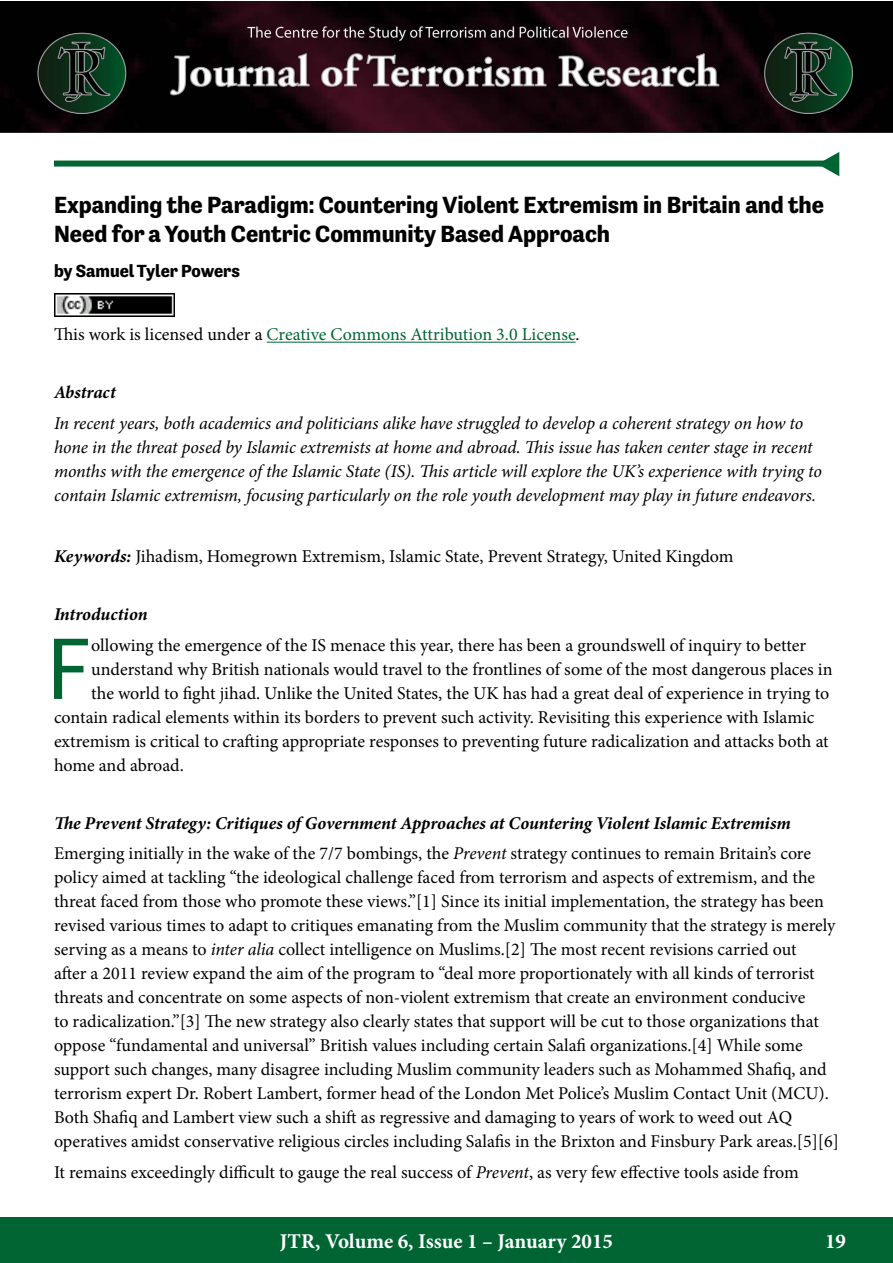
<style>
.page{position:relative;width:893px;height:1263px;background:#fff}
.page>*{position:absolute;margin:0;border:0;box-sizing:border-box;transform-origin:0 0}
.t1{font:89.1px "Tenso";color:#006533}
.t2{font:700 24px/28.8px "Tenso";color:#000}
.t3{font:700 21px "Minion Pro";color:#fff}
.t4{font:18px/24px "Minion Pro";color:#000}
.t5{font:italic 18px/24px "Minion Pro";letter-spacing:-.005em;color:#000}
.t6{font:italic 700 18px/30.8px "Minion Pro";letter-spacing:-.005em;color:#000}
.t7{font:18px "Minion Pro";color:#006533}
.t8{font:700 18px "Tenso";color:#000}
.s1{color:#000}
.s2{font-weight:700;font-style:italic}
.s3{font-weight:400;font-style:normal}
.s4{font-weight:400}
.s5{font-style:italic}
</style>
<div class="page">
<div style="left:0;top:1217px;width:892px;height:46px;background:#006533"></div>
<img style="left:0;top:1px;width:892px;height:132px">
<hr style="left:267px;top:342px;width:309px;height:1px;background:#006533">
<div style="left:54px;top:161px;width:785px;height:6px;background:#006533"></div>
<svg style="left:818px;top:152px;width:21px;height:24px"></svg>
<img style="left:54px;top:294px;width:120px;height:22px">
<h2 class="t2" style="left:54px;top:190px;width:772px">Expanding the Paradigm: Countering Violent Extremism in Britain and the<br>Need for a Youth Centric Community Based Approach</h2>
<p class="t8" style="left:54px;top:260px;width:187px">by Samuel Tyler Powers</p>
<p class="t7" style="left:54px;top:323px;width:527px"><span class="s1">This work is licensed under a</span> Creative Commons Attribution 3.0 License<span class="s1">.</span></p>
<p class="t6" style="left:54px;top:377px;width:63px">Abstract</p>
<p class="t5" style="left:54px;top:411px;width:769px">In recent years, both academics and politicians alike have struggled to develop a coherent strategy on how to hone in the threat posed by Islamic extremists at home and abroad. This issue has taken center stage in recent months with the emergence of the Islamic State (IS). This article will explore the UK’s experience with trying to contain Islamic extremism, focusing particularly on the role youth development may play in future endeavors.</p>
<p class="t4" style="left:54px;top:545px;width:681px"><span class="s2">Keywords:</span> Jihadism, Homegrown Extremism, Islamic State, Prevent Strategy, United Kingdom</p>
<p class="t6" style="left:54px;top:599px;width:95px">Introduction</p>
<h1 class="t1" style="left:46px;top:618px;width:47px">F</h1>
<p class="t4" style="left:91px;top:633px;width:716px">ollowing the emergence of the IS menace this year, there has been a groundswell of inquiry to better</p>
<p class="t4" style="left:91px;top:657px;width:743px">understand why British nationals would travel to the frontlines of some of the most dangerous places in</p>
<p class="t4" style="left:91px;top:681px;width:739px">the world to fight jihad. Unlike the United States, the UK has had a great deal of experience in trying to</p>
<p class="t4" style="left:54px;top:705px;width:762px">contain radical elements within its borders to prevent such activity. Revisiting this experience with Islamic</p>
<p class="t4" style="left:54px;top:729px;width:776px">extremism is critical to crafting appropriate responses to preventing future radicalization and attacks both at</p>
<p class="t4" style="left:54px;top:753px;width:131px">home and abroad.</p>
<p class="t6" style="left:54px;top:807px;width:758px">The Prevent Strategy: Critiques of Government Approaches at Countering Violent Islamic Extremism<br><span class="s3">Emerging initially in the wake of the 7/7 bombings, the</span> <span class="s4">Prevent</span> <span class="s3">strategy continues to remain Britain’s core</span></p>
<p class="t4" style="left:54px;top:866px;width:786px">policy aimed at tackling “the ideological challenge faced from terrorism and aspects of extremism, and the threat faced from those who promote these views.”[1] Since its initial implementation, the strategy has been revised various times to adapt to critiques emanating from the Muslim community that the strategy is merely serving as a means to <span class="s5">inter alia</span> collect intelligence on Muslims.[2] The most recent revisions carried out<br>after a 2011 review expand the aim of the program to “deal more proportionately with all kinds of terrorist threats and concentrate on some aspects of non-violent extremism that create an environment conducive<br>to radicalization.”[3] The new strategy also clearly states that support will be cut to those organizations that oppose “fundamental and universal” British values including certain Salafi organizations.[4] While some support such changes, many disagree including Muslim community leaders such as Mohammed Shafiq, and terrorism expert Dr. Robert Lambert, former head of the London Met Police’s Muslim Contact Unit (MCU).<br>Both Shafiq and Lambert view such a shift as regressive and damaging to years of work to weed out AQ operatives amidst conservative religious circles including Salafis in the Brixton and Finsbury Park areas.[5][6]</p>
<p class="t4" style="left:54px;top:1160px;width:746px">It remains exceedingly difficult to gauge the real success of <span class="s5">Prevent</span>, as very few effective tools aside from</p>
<p class="t3" style="left:280px;top:1226px;width:335px">JTR, Volume 6, Issue 1 – January 2015</p>
<p class="t3" style="left:825px;top:1226px;width:22px">19</p>
</div>
